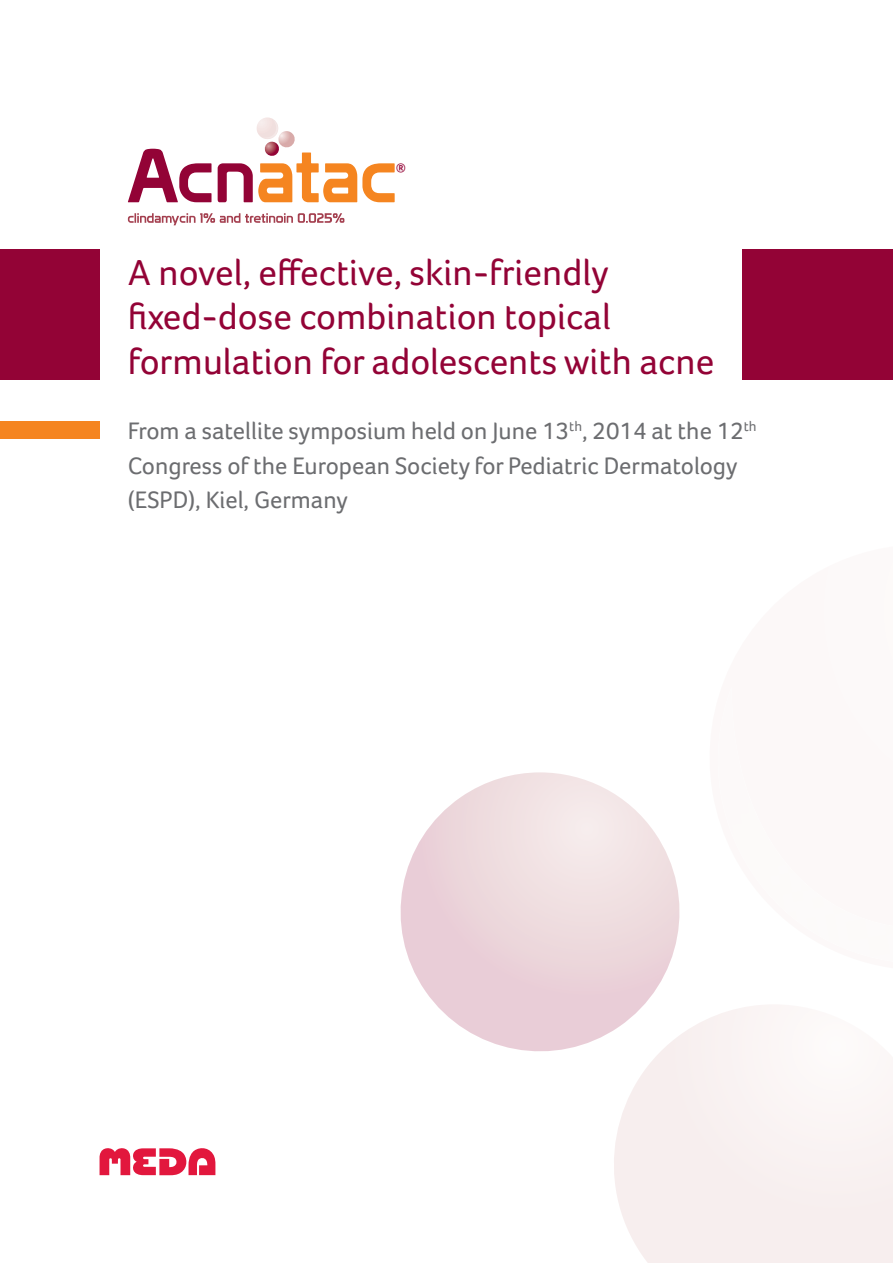
<style>
.page{position:relative;width:893px;height:1263px;background:#fff}
.page>*{position:absolute;margin:0;border:0;box-sizing:border-box;transform-origin:0 0}
.t1{font:37.2px/44.7px "Foco";color:#930336}
.t2{font:24.6px/34.3px "Foco";color:#6c6d70}
.t3{font:700 12.6px "Foco";color:#930336}
</style>
<div class="page">
<svg style="left:100px;top:1148px;width:115px;height:27px"></svg>
<div style="left:743px;top:250px;width:150px;height:130px;background:#930336"></div>
<svg style="left:614px;top:1005px;width:279px;height:258px"></svg>
<svg style="left:400px;top:772px;width:299px;height:298px"></svg>
<svg style="left:697px;top:772px;width:2px;height:228px"></svg>
<div style="left:0;top:250px;width:100px;height:130px;background:#930336"></div>
<div style="left:0;top:422px;width:100px;height:17px;background:#f58520"></div>
<svg style="left:128px;top:149px;width:83px;height:53px"></svg>
<svg style="left:218px;top:117px;width:177px;height:85px"></svg>
<svg style="left:128px;top:213px;width:216px;height:12px"></svg>
<p class="t3" style="left:396px;top:161px;width:12px">®</p>
<p class="t1" style="left:128px;top:249px;width:482px">A novel, effective, skin-friendly</p>
<p class="t1" style="left:128px;top:294px;width:588px">fixed-dose combination topical formulation for adolescents with acne</p>
<p class="t2" style="left:128px;top:414px;width:630px">From a satellite symposium held on June 13<sup>th</sup>, 2014 at the 12<sup>th<br></sup>Congress of the European Society for Pediatric Dermatology (ESPD), Kiel, Germany</p>
</div>
